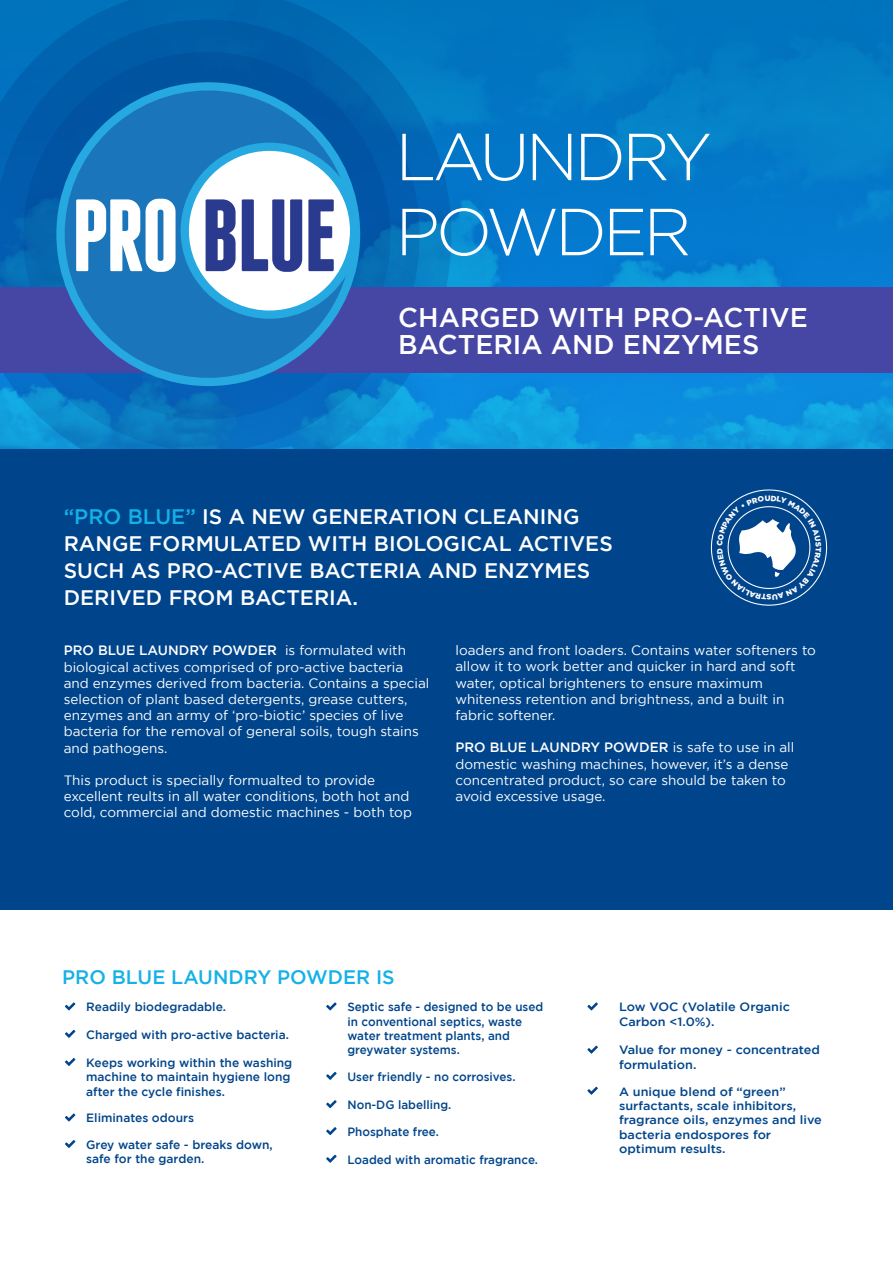
<style>
.page{position:relative;width:893px;height:1263px;background:#fff}
.page>*{position:absolute;margin:0;border:0;box-sizing:border-box;transform-origin:0 0}
.t1{font:300 66.3px/75px "Gotham";letter-spacing:-.06em;color:#fff}
.t2{font:500 27px/27px "Gotham";color:#fff}
.t3{font:500 21px/27px "Gotham";color:#fff}
.t4{font:500 19.5px "Gotham";color:#14b1e7}
.t5{font:13.5px/16.2px "Gotham";color:#fff}
.t6{font:500 12px/14.4px "Gotham";color:#00458b}
.t7{font:500 12px/14.4px "Gotham";color:#00458b;scale:1.05 1}
.t8{font:900 7.65px "Gotham";color:#fff}
.s1{color:#14b1e7}
.s2{font-weight:500}
</style>
<div class="page">
<img style="left:452px;top:372px;width:441px;height:78px">
<div style="left:0;top:0;width:893px;height:336px;background:#0379c8"></div>
<svg style="left:0;top:0;width:452px;height:450px"></svg>
<div style="left:0;top:450px;width:893px;height:460px;background:#00458c"></div>
<svg style="left:65px;top:1140px;width:10px;height:8px"></svg>
<svg style="left:65px;top:1113px;width:10px;height:8px"></svg>
<svg style="left:65px;top:1058px;width:10px;height:8px"></svg>
<svg style="left:65px;top:1030px;width:10px;height:8px"></svg>
<svg style="left:65px;top:1002px;width:10px;height:8px"></svg>
<svg style="left:587px;top:1046px;width:11px;height:8px"></svg>
<svg style="left:587px;top:1087px;width:11px;height:8px"></svg>
<svg style="left:326px;top:1100px;width:11px;height:8px"></svg>
<svg style="left:326px;top:1127px;width:11px;height:8px"></svg>
<svg style="left:326px;top:1155px;width:11px;height:8px"></svg>
<svg style="left:587px;top:1002px;width:11px;height:8px"></svg>
<svg style="left:326px;top:1072px;width:11px;height:8px"></svg>
<svg style="left:326px;top:1002px;width:11px;height:8px"></svg>
<div style="left:0;top:287px;width:893px;height:85px;background:#4646a5"></div>
<svg style="left:56px;top:82px;width:304px;height:304px;background:#3e88c5"></svg>
<svg style="left:206px;top:199px;width:30px;height:72px;background:#4e5ba2"></svg>
<svg style="left:242px;top:199px;width:60px;height:73px;background:#7983b8"></svg>
<svg style="left:308px;top:199px;width:26px;height:72px;background:#6874b0"></svg>
<svg style="left:76px;top:199px;width:100px;height:73px;background:#b6d3e9"></svg>
<svg style="left:710px;top:489px;width:118px;height:117px"></svg>
<h1 class="t1" style="left:395px;top:118px;width:318px">LAUNDRY<br>POWDER</h1>
<h2 class="t2" style="left:398px;top:303px;width:411px">CHARGED WITH PRO-ACTIVE<br>BACTERIA AND ENZYMES</h2>
<h3 class="t3" style="left:64px;top:503px;width:550px"><span class="s1">“PRO BLUE”</span> IS A NEW GENERATION CLEANING RANGE FORMULATED WITH BIOLOGICAL ACTIVES SUCH AS PRO-ACTIVE BACTERIA AND ENZYMES DERIVED FROM BACTERIA.</h3>
<p class="t8" style="left:772px;top:601px;width:7px;rotate:180deg">S</p>
<p class="t5" style="left:64px;top:642px;width:367px"><span class="s2">PRO BLUE LAUNDRY POWDER</span> is formulated with biological actives comprised of pro-active bacteria and enzymes derived from bacteria. Contains a special selection of plant based detergents, grease cutters, enzymes and an army of ‘pro-biotic’ species of live bacteria for the removal of general soils, tough stains and pathogens.</p>
<p class="t5" style="left:64px;top:772px;width:350px">This product is specially formualted to provide excellent reults in all water conditions, both hot and cold, commercial and domestic machines - both top</p>
<p class="t5" style="left:455px;top:642px;width:362px">loaders and front loaders. Contains water softeners to allow it to work better and quicker in hard and soft water, optical brighteners to ensure maximum whiteness retention and brightness, and a built in fabric softener.</p>
<p class="t5" style="left:455px;top:739px;width:340px"><span class="s2">PRO BLUE LAUNDRY POWDER</span> is safe to use in all domestic washing machines, however, it’s a dense concentrated product, so care should be taken to avoid excessive usage.</p>
<h3 class="t4" style="left:62px;top:966px;width:334px">PRO BLUE LAUNDRY POWDER IS</h3>
<p class="t6" style="left:347px;top:999px;width:197px">Septic safe - designed to be used in conventional septics, waste water treatment plants, and greywater systems.</p>
<p class="t6" style="left:86px;top:999px;width:141px">Readily biodegradable.</p>
<p class="t7" style="left:619px;top:999px;width:164px">Low VOC (Volatile Organic<br>Carbon &lt;1.0%).</p>
<p class="t6" style="left:86px;top:1027px;width:204px">Charged with pro-active bacteria.</p>
<p class="t7" style="left:619px;top:1043px;width:193px">Value for money - concentrated formulation.</p>
<p class="t7" style="left:619px;top:1084px;width:195px">A unique blend of “green” surfactants, scale inhibitors, fragrance oils, enzymes and live bacteria endospores for optimum results.</p>
<p class="t6" style="left:86px;top:1055px;width:208px">Keeps working within the washing machine to maintain hygiene long after the cycle finishes.</p>
<p class="t6" style="left:347px;top:1069px;width:170px">User friendly - no corrosives.</p>
<p class="t6" style="left:347px;top:1097px;width:105px">Non-DG labelling.</p>
<p class="t6" style="left:347px;top:1124px;width:93px">Phosphate free.</p>
<p class="t6" style="left:347px;top:1152px;width:192px">Loaded with aromatic fragrance.</p>
<p class="t6" style="left:86px;top:1110px;width:109px">Eliminates odours</p>
<p class="t6" style="left:86px;top:1137px;width:188px">Grey water safe - breaks down, safe for the garden.</p>
</div>
